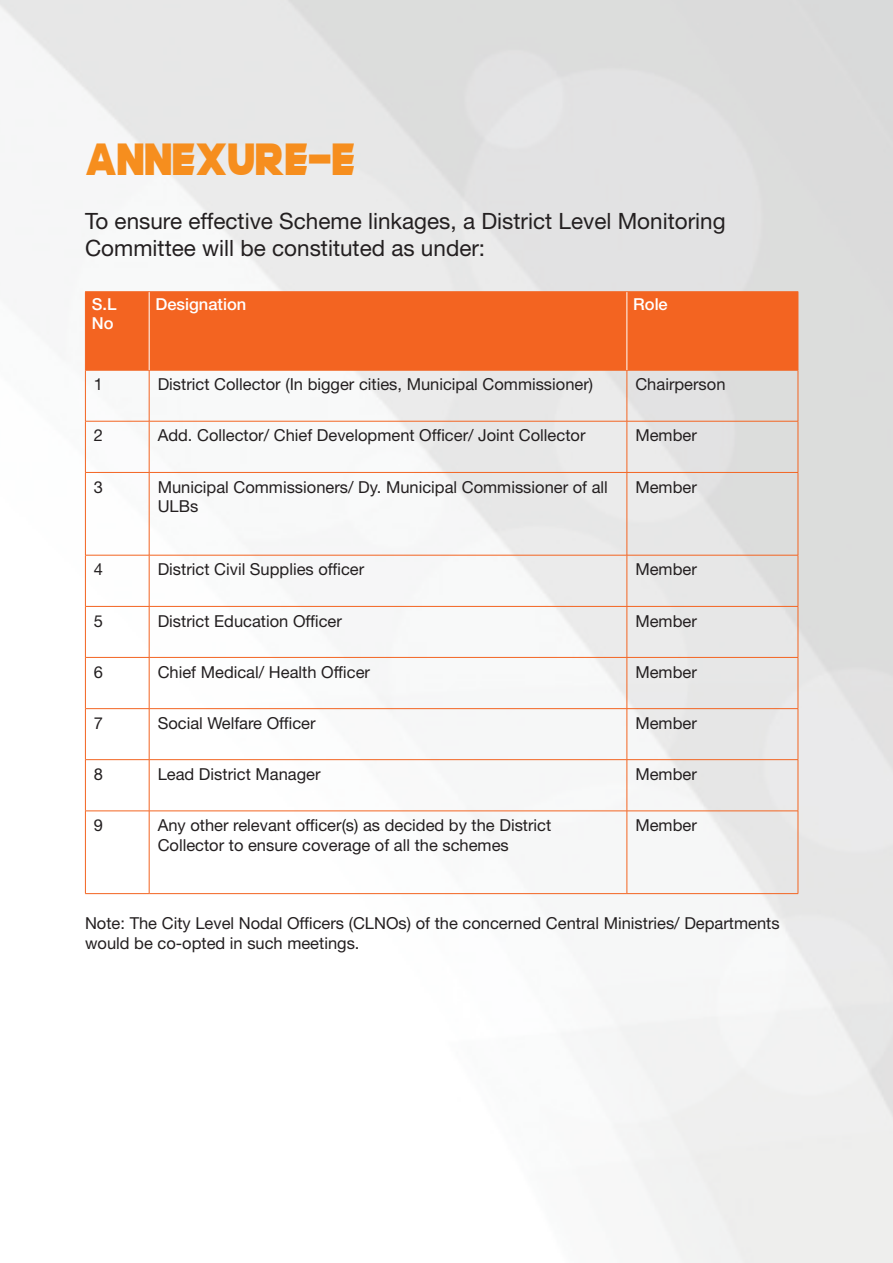
<style>
.page{position:relative;width:893px;height:1263px;background:#fff}
.page>*{position:absolute;margin:0;border:0;box-sizing:border-box;transform-origin:0 0}
.t1{font:45.9px "Modern Machine";color:#f68e1e;scale:.95 1}
.t2{font:22.5px/27px "Helvetica Neue LT Std";color:#231f20}
.t3{font:16.5px/19.5px "Helvetica Neue LT Std";color:#231f20}
.t4{font:500 16.5px/19.5px "Helvetica Neue LT Std";color:#fff}
</style>
<div class="page">
<img style="left:0;top:0;width:892px;height:1263px">
<div style="left:86px;top:292px;width:712px;height:78px;background:#f36421"></div>
<hr style="left:149px;top:370px;width:1px;height:51px;background:#f36421">
<hr style="left:627px;top:370px;width:1px;height:51px;background:#f36421">
<hr style="left:85px;top:421px;width:64px;height:1px;background:#f36421">
<hr style="left:149px;top:421px;width:478px;height:1px;background:#f36421">
<hr style="left:149px;top:421px;width:1px;height:51px;background:#f36421">
<hr style="left:627px;top:421px;width:171px;height:1px;background:#f36421">
<hr style="left:627px;top:421px;width:1px;height:51px;background:#f36421">
<hr style="left:85px;top:472px;width:64px;height:1px;background:#f36421">
<hr style="left:149px;top:472px;width:478px;height:1px;background:#f36421">
<hr style="left:149px;top:473px;width:1px;height:82px;background:#f36421">
<hr style="left:627px;top:472px;width:171px;height:1px;background:#f36421">
<hr style="left:627px;top:473px;width:1px;height:82px;background:#f36421">
<hr style="left:85px;top:555px;width:64px;height:1px;background:#f36421">
<hr style="left:149px;top:555px;width:478px;height:1px;background:#f36421">
<hr style="left:149px;top:555px;width:1px;height:51px;background:#f36421">
<hr style="left:627px;top:555px;width:171px;height:1px;background:#f36421">
<hr style="left:627px;top:555px;width:1px;height:51px;background:#f36421">
<hr style="left:85px;top:606px;width:64px;height:1px;background:#f36421">
<hr style="left:149px;top:606px;width:478px;height:1px;background:#f36421">
<hr style="left:149px;top:607px;width:1px;height:50px;background:#f36421">
<hr style="left:627px;top:606px;width:171px;height:1px;background:#f36421">
<hr style="left:627px;top:607px;width:1px;height:50px;background:#f36421">
<hr style="left:85px;top:657px;width:64px;height:1px;background:#f36421">
<hr style="left:149px;top:657px;width:478px;height:1px;background:#f36421">
<hr style="left:149px;top:658px;width:1px;height:50px;background:#f36421">
<hr style="left:627px;top:657px;width:171px;height:1px;background:#f36421">
<hr style="left:627px;top:658px;width:1px;height:50px;background:#f36421">
<hr style="left:85px;top:708px;width:64px;height:1px;background:#f36421">
<hr style="left:149px;top:708px;width:478px;height:1px;background:#f36421">
<hr style="left:149px;top:709px;width:1px;height:50px;background:#f36421">
<hr style="left:627px;top:708px;width:171px;height:1px;background:#f36421">
<hr style="left:627px;top:709px;width:1px;height:50px;background:#f36421">
<hr style="left:85px;top:759px;width:64px;height:1px;background:#f36421">
<hr style="left:149px;top:759px;width:478px;height:1px;background:#f36421">
<hr style="left:149px;top:760px;width:1px;height:51px;background:#f36421">
<hr style="left:627px;top:759px;width:171px;height:1px;background:#f36421">
<hr style="left:627px;top:760px;width:1px;height:51px;background:#f36421">
<hr style="left:85px;top:811px;width:64px;height:1px;background:#f36421">
<hr style="left:149px;top:811px;width:478px;height:1px;background:#f36421">
<hr style="left:149px;top:811px;width:1px;height:82px;background:#f36421">
<hr style="left:627px;top:811px;width:171px;height:1px;background:#f36421">
<hr style="left:627px;top:811px;width:1px;height:82px;background:#f36421">
<hr style="left:85px;top:291px;width:64px;height:1px;background:#f36421">
<hr style="left:85px;top:292px;width:1px;height:78px;background:#f36421">
<hr style="left:149px;top:291px;width:478px;height:1px;background:#f36421">
<hr style="left:627px;top:291px;width:171px;height:1px;background:#f36421">
<hr style="left:798px;top:292px;width:1px;height:78px;background:#f36421">
<hr style="left:85px;top:370px;width:64px;height:1px;background:#f36421">
<hr style="left:85px;top:370px;width:1px;height:51px;background:#f36421">
<hr style="left:149px;top:370px;width:478px;height:1px;background:#f36421">
<hr style="left:627px;top:370px;width:171px;height:1px;background:#f36421">
<hr style="left:798px;top:370px;width:1px;height:51px;background:#f36421">
<hr style="left:85px;top:421px;width:1px;height:51px;background:#f36421">
<hr style="left:798px;top:421px;width:1px;height:51px;background:#f36421">
<hr style="left:85px;top:473px;width:1px;height:82px;background:#f36421">
<hr style="left:798px;top:473px;width:1px;height:82px;background:#f36421">
<hr style="left:85px;top:555px;width:1px;height:51px;background:#f36421">
<hr style="left:798px;top:555px;width:1px;height:51px;background:#f36421">
<hr style="left:85px;top:607px;width:1px;height:50px;background:#f36421">
<hr style="left:798px;top:607px;width:1px;height:50px;background:#f36421">
<hr style="left:85px;top:658px;width:1px;height:50px;background:#f36421">
<hr style="left:798px;top:658px;width:1px;height:50px;background:#f36421">
<hr style="left:85px;top:709px;width:1px;height:50px;background:#f36421">
<hr style="left:798px;top:709px;width:1px;height:50px;background:#f36421">
<hr style="left:85px;top:760px;width:1px;height:51px;background:#f36421">
<hr style="left:798px;top:760px;width:1px;height:51px;background:#f36421">
<hr style="left:85px;top:811px;width:1px;height:82px;background:#f36421">
<hr style="left:798px;top:811px;width:1px;height:82px;background:#f36421">
<hr style="left:85px;top:893px;width:64px;height:1px;background:#f36421">
<hr style="left:149px;top:893px;width:478px;height:1px;background:#f36421">
<hr style="left:627px;top:893px;width:171px;height:1px;background:#f36421">
<hr style="left:149px;top:292px;width:1px;height:78px;background:#fff">
<hr style="left:626px;top:292px;width:1px;height:78px;background:#fff">
<h1 class="t1" style="left:85px;top:128px;width:284px">ANNEXURE-E</h1>
<h2 class="t2" style="left:85px;top:207px;width:642px">To ensure effective Scheme linkages, a District Level Monitoring<br>Committee will be constituted as under:</h2>
<p class="t4" style="left:92px;top:294px;width:25px">S.L<br>No</p>
<p class="t4" style="left:156px;top:294px;width:92px">Designation</p>
<p class="t4" style="left:633px;top:294px;width:36px">Role</p>
<p class="t3" style="left:94px;top:375px;width:11px">1</p>
<p class="t3" style="left:158px;top:375px;width:437px">District Collector (In bigger cities, Municipal Commissioner)</p>
<p class="t3" style="left:635px;top:375px;width:92px">Chairperson</p>
<p class="t3" style="left:94px;top:426px;width:11px">2</p>
<p class="t3" style="left:158px;top:426px;width:429px">Add. Collector/ Chief Development Officer/ Joint Collector</p>
<p class="t3" style="left:635px;top:426px;width:63px">Member</p>
<p class="t3" style="left:94px;top:477px;width:11px">3</p>
<p class="t3" style="left:158px;top:477px;width:452px">Municipal Commissioners/ Dy. Municipal Commissioner of all<br>ULBs</p>
<p class="t3" style="left:635px;top:477px;width:63px">Member</p>
<p class="t3" style="left:94px;top:560px;width:11px">4</p>
<p class="t3" style="left:158px;top:560px;width:208px">District Civil Supplies officer</p>
<p class="t3" style="left:635px;top:560px;width:63px">Member</p>
<p class="t3" style="left:94px;top:611px;width:11px">5</p>
<p class="t3" style="left:158px;top:611px;width:186px">District Education Officer</p>
<p class="t3" style="left:635px;top:611px;width:63px">Member</p>
<p class="t3" style="left:94px;top:662px;width:11px">6</p>
<p class="t3" style="left:158px;top:662px;width:214px">Chief Medical/ Health Officer</p>
<p class="t3" style="left:635px;top:662px;width:63px">Member</p>
<p class="t3" style="left:94px;top:713px;width:11px">7</p>
<p class="t3" style="left:158px;top:713px;width:159px">Social Welfare Officer</p>
<p class="t3" style="left:635px;top:713px;width:63px">Member</p>
<p class="t3" style="left:94px;top:764px;width:11px">8</p>
<p class="t3" style="left:158px;top:764px;width:164px">Lead District Manager</p>
<p class="t3" style="left:635px;top:764px;width:63px">Member</p>
<p class="t3" style="left:94px;top:815px;width:11px">9</p>
<p class="t3" style="left:158px;top:815px;width:395px">Any other relevant officer(s) as decided by the District<br>Collector to ensure coverage of all the schemes</p>
<p class="t3" style="left:635px;top:815px;width:63px">Member</p>
<p class="t3" style="left:85px;top:913px;width:696px">Note: The City Level Nodal Officers (CLNOs) of the concerned Central Ministries/ Departments would be co-opted in such meetings.</p>
</div>
